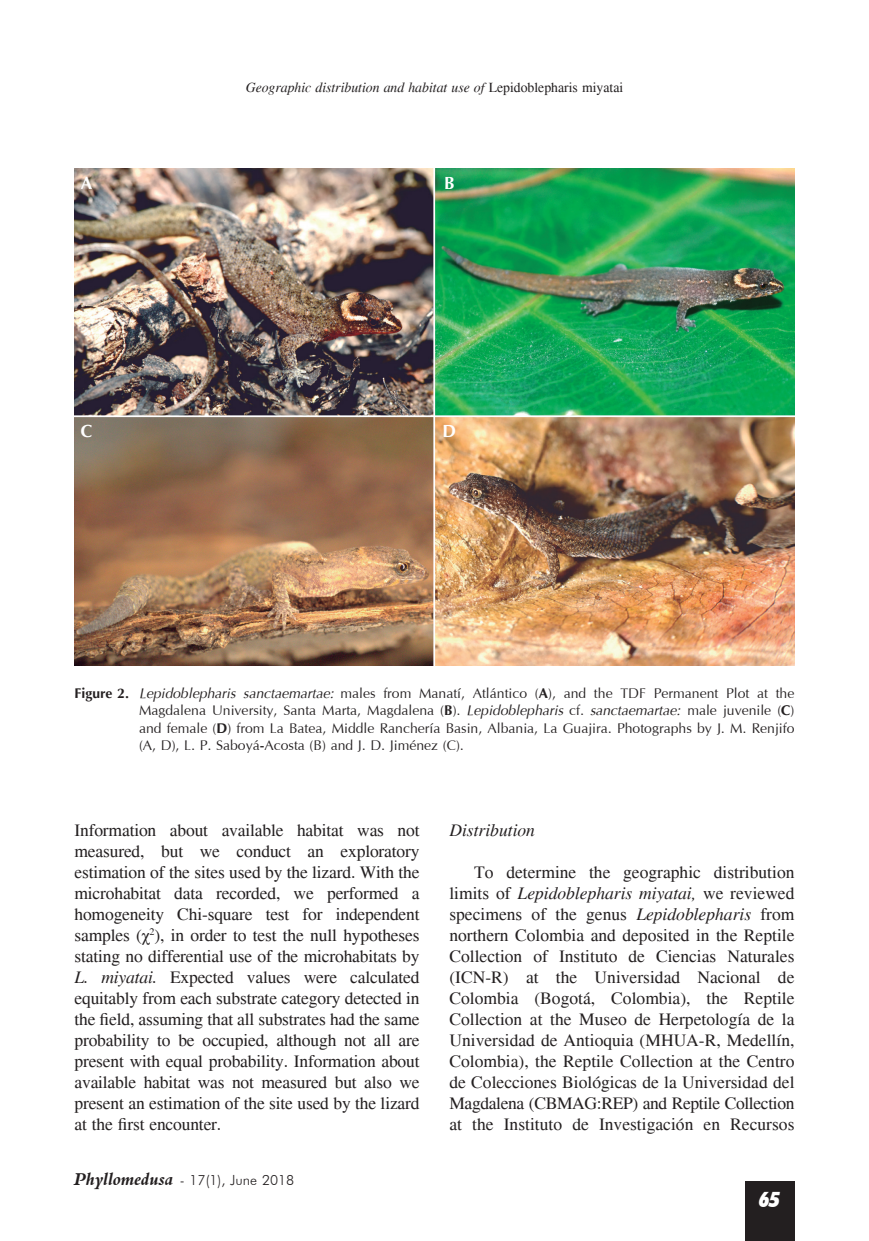
<style>
.page{position:relative;width:869px;height:1241px;background:#fff}
.page>*{position:absolute;margin:0;border:0;box-sizing:border-box;transform-origin:0 0}
.t1{font:italic 900 condensed 21px "Futura BT";color:#fff}
.t2{font:17.5px/21px "Times";letter-spacing:-.01em;color:#231f20;text-align:justify}
.t3{font:italic 17.5px "Times";color:#231f20}
.t4{font:700 17.5px "Optima";color:#fff}
.t5{font:14px/17.5px "Optima";color:#231f20;text-align:justify}
.t6{font:italic 14px "Times";color:#231f20}
.t7{font:300 14px "Futura BT";color:#231f20}
.s1{font-style:normal}
.s2{font-weight:700}
.s3{font-style:italic}
.s4{font-family:"Times New Roman"}
.s5{font-family:"Aldine 401 BT Bold Italic A";font-weight:400;font-size:17.5px}
</style>
<div class="page">
<div style="left:744px;top:1181px;width:50px;height:59px;background:#231f20"></div>
<img style="left:74px;top:169px;width:720px;height:496px">
<hr style="left:433px;top:167px;width:2px;height:500px;background:#fff">
<hr style="left:71px;top:415px;width:728px;height:2px;background:#fff">
<p class="t4" style="left:81px;top:174px;width:13px">A</p>
<p class="t4" style="left:81px;top:422px;width:13px">C</p>
<p class="t6" style="left:246px;top:79px;width:379px">Geographic distribution and habitat use of <span class="s1">Lepidoblepharis miyatai</span></p>
<p class="t4" style="left:444px;top:174px;width:12px">B</p>
<p class="t4" style="left:442px;top:422px;width:15px">D</p>
<p class="t5" style="left:139px;top:684px;width:656px;text-indent:-64px"><span class="s2">Figure 2.</span> <span class="s3">Lepidoblepharis sanctaemartae:</span> males from Manatí, Atlántico (<span class="s2">A</span>), and the TDF Permanent Plot at the Magdalena University, Santa Marta, Magdalena (<span class="s2">B</span>). <span class="s3">Lepidoblepharis</span> cf. <span class="s3">sanctaemartae:</span> male juvenile (<span class="s2">C</span>) and female (<span class="s2">D</span>) from La Batea, Middle Ranchería Basin, Albania, La Guajira. Photographs by J. M. Renjifo (A, D), L. P. Saboyá-Acosta (B) and J. D. Jiménez (C).</p>
<p class="t2" style="left:74px;top:819px;width:346px">Information about available habitat was not measured, but we conduct an exploratory estimation of the sites used by the lizard. With the microhabitat data recorded, we performed a homogeneity Chi-square test for independent samples (<span class="s4">χ</span><sup>2</sup>), in order to test the null hypotheses stating no differential use of the microhabitats by <span class="s3">L. miyatai.</span> Expected values were calculated equitably from each substrate category detected in the field, assuming that all substrates had the same probability to be occupied, although not all are present with equal probability. Information about available habitat was not measured but also we present an estimation of the site used by the lizard at the first encounter.</p>
<p class="t3" style="left:449px;top:820px;width:87px">Distribution</p>
<p class="t2" style="left:449px;top:861px;width:346px;text-indent:25px">To determine the geographic distribution limits of <span class="s3">Lepidoblepharis miyatai,</span> we reviewed specimens of the genus <span class="s3">Lepidoblepharis</span> from northern Colombia and deposited in the Reptile Collection of Instituto de Ciencias Naturales (ICN-R) at the Universidad Nacional de Colombia (Bogotá, Colombia), the Reptile Collection at the Museo de Herpetología de la Universidad de Antioquia (MHUA-R, Medellín, Colombia), the Reptile Collection at the Centro de Colecciones Biológicas de la Universidad del Magdalena (CBMAG:REP) and Reptile Collection at the Instituto de Investigación en Recursos</p>
<p class="t7" style="left:74px;top:1171px;width:221px"><span class="s5">Phyllomedusa</span> - 17(1), June 2018</p>
<p class="t1" style="left:758px;top:1186px;width:22px">65</p>
</div>
